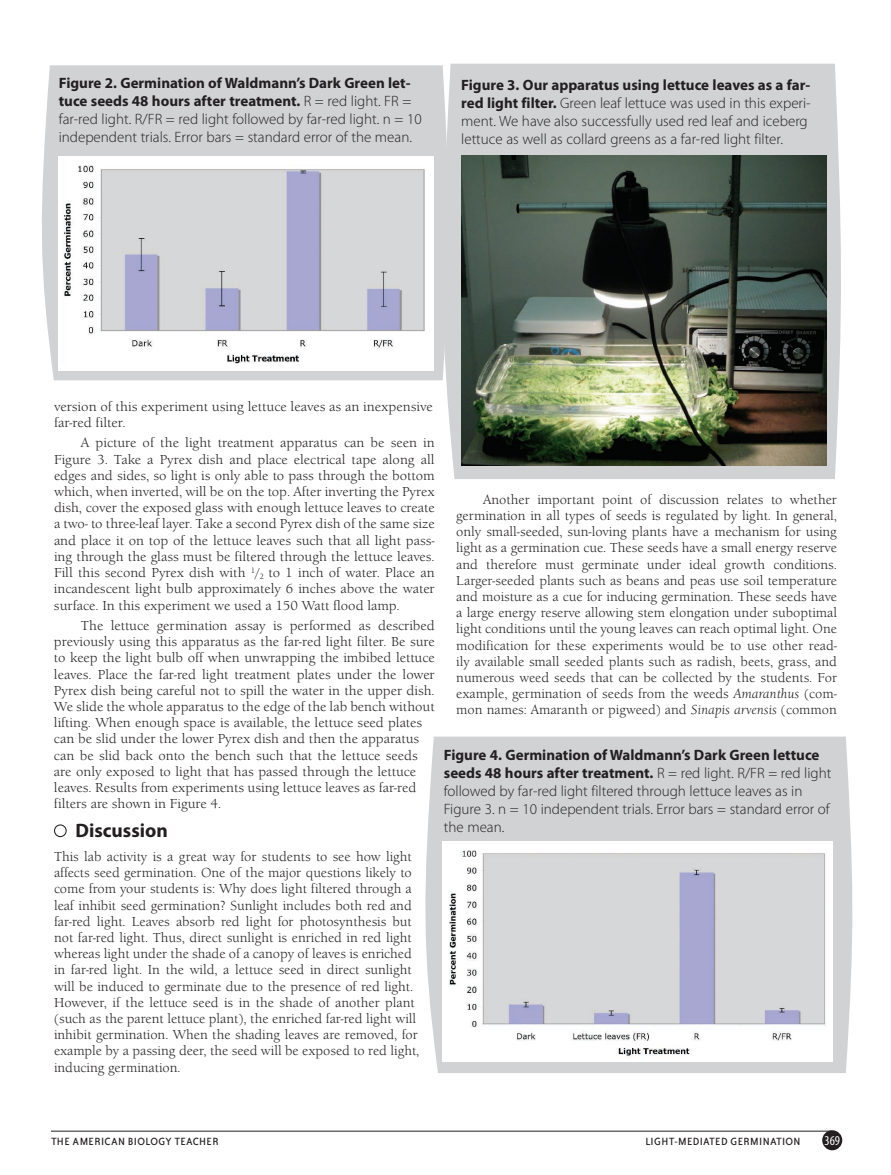
<style>
.page{position:relative;width:891px;height:1175px;background:#fff}
.page>*{position:absolute;margin:0;border:0;box-sizing:border-box;transform-origin:0 0}
.t1{font:700 19.5px "Myriad Pro";color:#231f20}
.t2{font:300 15px/18px "Myriad Pro";color:#231f20}
.t3{font:13.5px/16.2px "Berkeley Old ITC";color:#231f20}
.t4{font:condensed 13.5px "Myriad";color:#fff}
.t5{font:12px "Bailey Sans ITC";letter-spacing:.03em;color:#231f20}
.s1{font-weight:700}
.s2{font-style:italic}
</style>
<div class="page">
<div style="left:54px;top:824px;width:13px;height:13px;border:1px solid #231f20;border-radius:50%"></div>
<div style="left:42px;top:65px;width:398px;height:315px;background:#d1d2d4"></div>
<div style="left:59px;top:156px;width:375px;height:214px;background:#fff"></div>
<img style="left:63px;top:165px;width:362px;height:199px">
<div style="left:440px;top:64px;width:401px;height:415px;background:#d1d2d4"></div>
<img style="left:461px;top:156px;width:365px;height:310px">
<div style="left:425px;top:736px;width:428px;height:337px;background:#d1d2d4"></div>
<div style="left:442px;top:841px;width:391px;height:220px;background:#fff"></div>
<img style="left:449px;top:850px;width:377px;height:206px">
<div style="left:822px;top:1130px;width:20px;height:20px;background:#231f20;border-radius:50%"></div>
<hr style="left:51px;top:1130px;width:781px;height:1px;background:#231f20">
<p class="t2" style="left:59px;top:74px;width:364px"><span class="s1">Figure 2. Germination of Waldmann’s Dark Green let&shy;tuce seeds 48 hours after treatment.</span> R = red light. FR = far-red light. R/FR = red light followed by far-red light. n = 10 independent trials. Error bars = standard error of the mean.</p>
<p class="t2" style="left:461px;top:77px;width:351px"><span class="s1">Figure 3. Our apparatus using lettuce leaves as a far&shy;red light filter.</span> Green leaf lettuce was used in this experi&shy;ment. We have also successfully used red leaf and iceberg lettuce as well as collard greens as a far-red light filter.</p>
<p class="t3" style="left:54px;top:398px;width:380px">version of this experiment using lettuce leaves as an inexpensive far-red filter.</p>
<p class="t3" style="left:54px;top:435px;width:382px;text-align:justify;text-indent:27px">A picture of the light treatment apparatus can be seen in Figure 3. Take a Pyrex dish and place electrical tape along all edges and sides, so light is only able to pass through the bottom which, when inverted, will be on the top. After inverting the Pyrex dish, cover the exposed glass with enough lettuce leaves to create a two- to three-leaf layer. Take a second Pyrex dish of the same size and place it on top of the lettuce leaves such that all light pass&shy;ing through the glass must be filtered through the lettuce leaves.<br>Fill this second Pyrex dish with <sup>1</sup>/<sub>2</sub> to 1 inch of water. Place an incandescent light bulb approximately 6 inches above the water surface. In this experiment we used a 150 Watt flood lamp.</p>
<p class="t3" style="left:54px;top:617px;width:382px;text-indent:27px">The lettuce germination assay is performed as described previously using this apparatus as the far-red light filter. Be sure to keep the light bulb off when unwrapping the imbibed lettuce leaves. Place the far-red light treatment plates under the lower Pyrex dish being careful not to spill the water in the upper dish.<br>We slide the whole apparatus to the edge of the lab bench without lifting. When enough space is available, the lettuce seed plates can be slid under the lower Pyrex dish and then the apparatus can be slid back onto the bench such that the lettuce seeds are only exposed to light that has passed through the lettuce leaves. Results from experiments using lettuce leaves as far-red filters are shown in Figure 4.</p>
<h1 class="t1" style="left:75px;top:819px;width:94px">Discussion</h1>
<p class="t3" style="left:54px;top:848px;width:367px">This lab activity is a great way for students to see how light affects seed germination. One of the major questions likely to come from your students is: Why does light filtered through a leaf inhibit seed germination? Sunlight includes both red and far-red light. Leaves absorb red light for photosynthesis but not far-red light. Thus, direct sunlight is enriched in red light whereas light under the shade of a canopy of leaves is enriched in far-red light. In the wild, a lettuce seed in direct sunlight will be induced to germinate due to the presence of red light.<br>However, if the lettuce seed is in the shade of another plant (such as the parent lettuce plant), the enriched far-red light will inhibit germination. When the shading leaves are removed, for example by a passing deer, the seed will be exposed to red light, inducing germination.</p>
<p class="t3" style="left:456px;top:491px;width:382px;text-align:justify;text-indent:27px">Another important point of discussion relates to whether germination in all types of seeds is regulated by light. In general, only small-seeded, sun-loving plants have a mechanism for using light as a germination cue. These seeds have a small energy reserve and therefore must germinate under ideal growth conditions.<br>Larger-seeded plants such as beans and peas use soil temperature and moisture as a cue for inducing germination. These seeds have a large energy reserve allowing stem elongation under suboptimal light conditions until the young leaves can reach optimal light. One modification for these experiments would be to use other read&shy;ily available small seeded plants such as radish, beets, grass, and numerous weed seeds that can be collected by the students. For example, germination of seeds from the weeds <span class="s2">Amaranthus</span> (com&shy;mon names: Amaranth or pigweed) and <span class="s2">Sinapis arvensis</span> (common</p>
<p class="t2" style="left:444px;top:746px;width:389px"><span class="s1">Figure 4. Germination of Waldmann’s Dark Green lettuce seeds 48 hours after treatment.</span> R = red light. R/FR = red light followed by far-red light filtered through lettuce leaves as in Figure 3. n = 10 independent trials. Error bars = standard error of the mean.</p>
<p class="t5" style="left:51px;top:1134px;width:169px">THE AMERICAN BIOLOGY TEACHER</p>
<p class="t5" style="left:645px;top:1134px;width:157px">LIGHT-MEDIATED GERMINATION</p>
<p class="t4" style="left:825px;top:1133px;width:17px">369</p>
</div>
